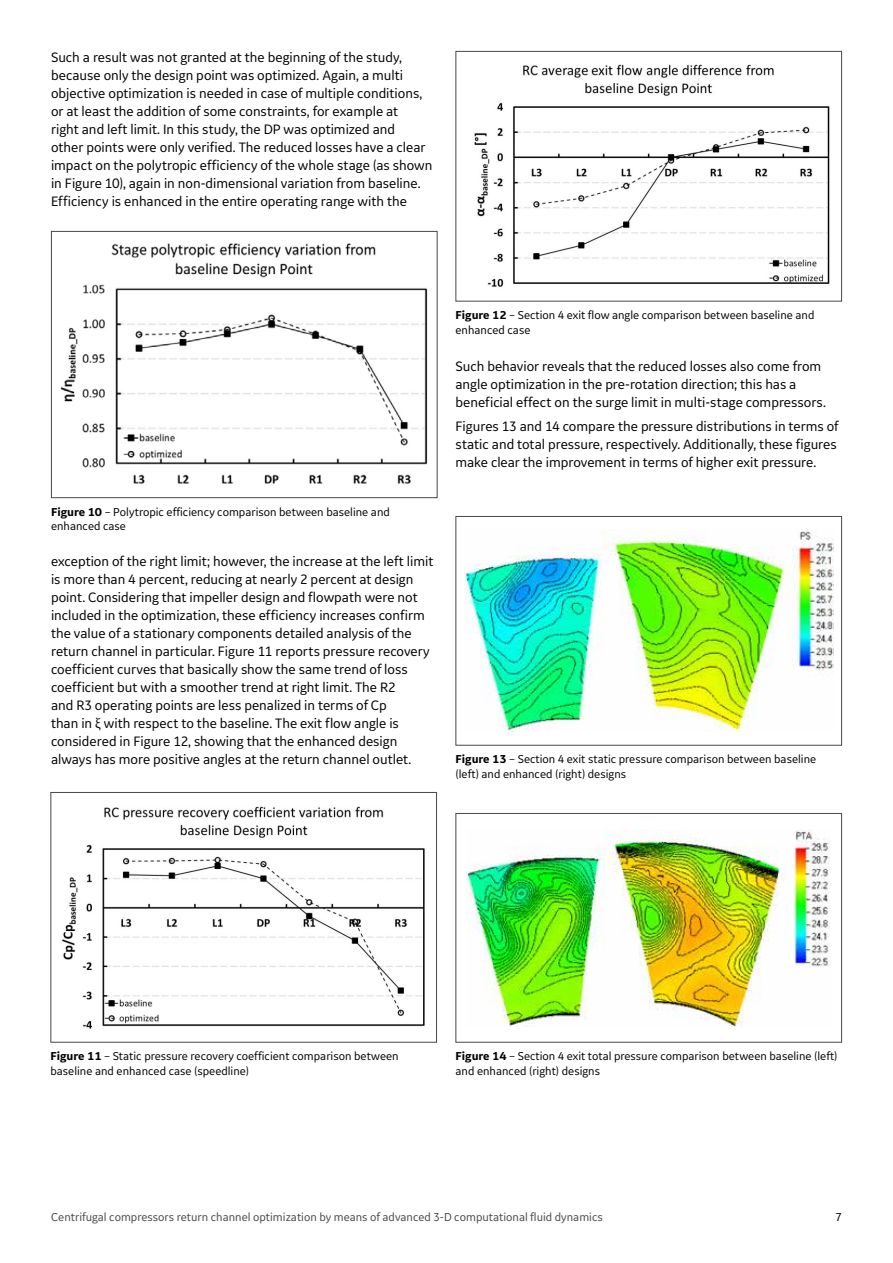
<style>
.page{position:relative;width:893px;height:1263px;background:#fff}
.page>*{position:absolute;margin:0;border:0;box-sizing:border-box;transform-origin:0 0}
.t1{font:14.25px/18px "GE Inspira Sans";color:#000}
.t2{font:12px/14.2px "GE Inspira Sans";color:#000}
.t3{font:12px "GE Inspira Sans";color:#48484a}
.s1{font-weight:700}
.s2{font-family:"Minion Pro"}
</style>
<div class="page">
<img style="left:464px;top:530px;width:369px;height:202px">
<div style="left:455px;top:516px;width:387px;height:230px;border:1px solid #48484a"></div>
<img style="left:467px;top:829px;width:363px;height:197px">
<div style="left:455px;top:813px;width:387px;height:229px;border:1px solid #48484a"></div>
<img style="left:62px;top:806px;width:363px;height:223px">
<div style="left:50px;top:792px;width:387px;height:250px;border:1px solid #48484a"></div>
<img style="left:60px;top:243px;width:368px;height:241px">
<div style="left:51px;top:231px;width:386px;height:267px;border:1px solid #48484a"></div>
<img style="left:474px;top:64px;width:356px;height:223px">
<div style="left:455px;top:51px;width:387px;height:251px;border:1px solid #48484a"></div>
<p class="t1" style="left:51px;top:48px;width:383px">Such a result was not granted at the beginning of the study, because only the design point was optimized. Again, a multi objective optimization is needed in case of multiple conditions, or at least the addition of some constraints, for example at<br>right and left limit. In this study, the DP was optimized and<br>other points were only verified. The reduced losses have a clear impact on the polytropic efficiency of the whole stage (as shown in Figure 10), again in non-dimensional variation from baseline.<br>Efficiency is enhanced in the entire operating range with the</p>
<p class="t2" style="left:51px;top:504px;width:340px"><span class="s1">Figure 10</span> – Polytropic efficiency comparison between baseline and enhanced case</p>
<p class="t1" style="left:51px;top:552px;width:384px">exception of the right limit; however, the increase at the left limit is more than 4 percent, reducing at nearly 2 percent at design point. Considering that impeller design and flowpath were not included in the optimization, these efficiency increases confirm the value of a stationary components detailed analysis of the return channel in particular. Figure 11 reports pressure recovery coefficient curves that basically show the same trend of loss coefficient but with a smoother trend at right limit. The R2<br>and R3 operating points are less penalized in terms of Cp<br>than in <span class="s2">ξ</span> with respect to the baseline. The exit flow angle is considered in Figure 12, showing that the enhanced design always has more positive angles at the return channel outlet.</p>
<p class="t2" style="left:455px;top:308px;width:360px"><span class="s1">Figure 12</span> – Section 4 exit flow angle comparison between baseline and enhanced case</p>
<p class="t1" style="left:455px;top:357px;width:372px">Such behavior reveals that the reduced losses also come from angle optimization in the pre-rotation direction; this has a beneficial effect on the surge limit in multi-stage compressors.</p>
<p class="t1" style="left:455px;top:417px;width:384px;text-align:justify">Figures 13 and 14 compare the pressure distributions in terms of static and total pressure, respectively. Additionally, these figures make clear the improvement in terms of higher exit pressure.</p>
<p class="t2" style="left:455px;top:752px;width:362px"><span class="s1">Figure 13</span> – Section 4 exit static pressure comparison between baseline (left) and enhanced (right) designs</p>
<p class="t2" style="left:50px;top:1049px;width:350px"><span class="s1">Figure 11</span> – Static pressure recovery coefficient comparison between baseline and enhanced case (speedline)</p>
<p class="t2" style="left:455px;top:1049px;width:384px"><span class="s1">Figure 14</span> – Section 4 exit total pressure comparison between baseline (left) and enhanced (right) designs</p>
<p class="t3" style="left:51px;top:1210px;width:553px">Centrifugal compressors return channel optimization by means of advanced 3-D computational fluid dynamics</p>
<p class="t2" style="left:836px;top:1210px;width:8px">7</p>
</div>
